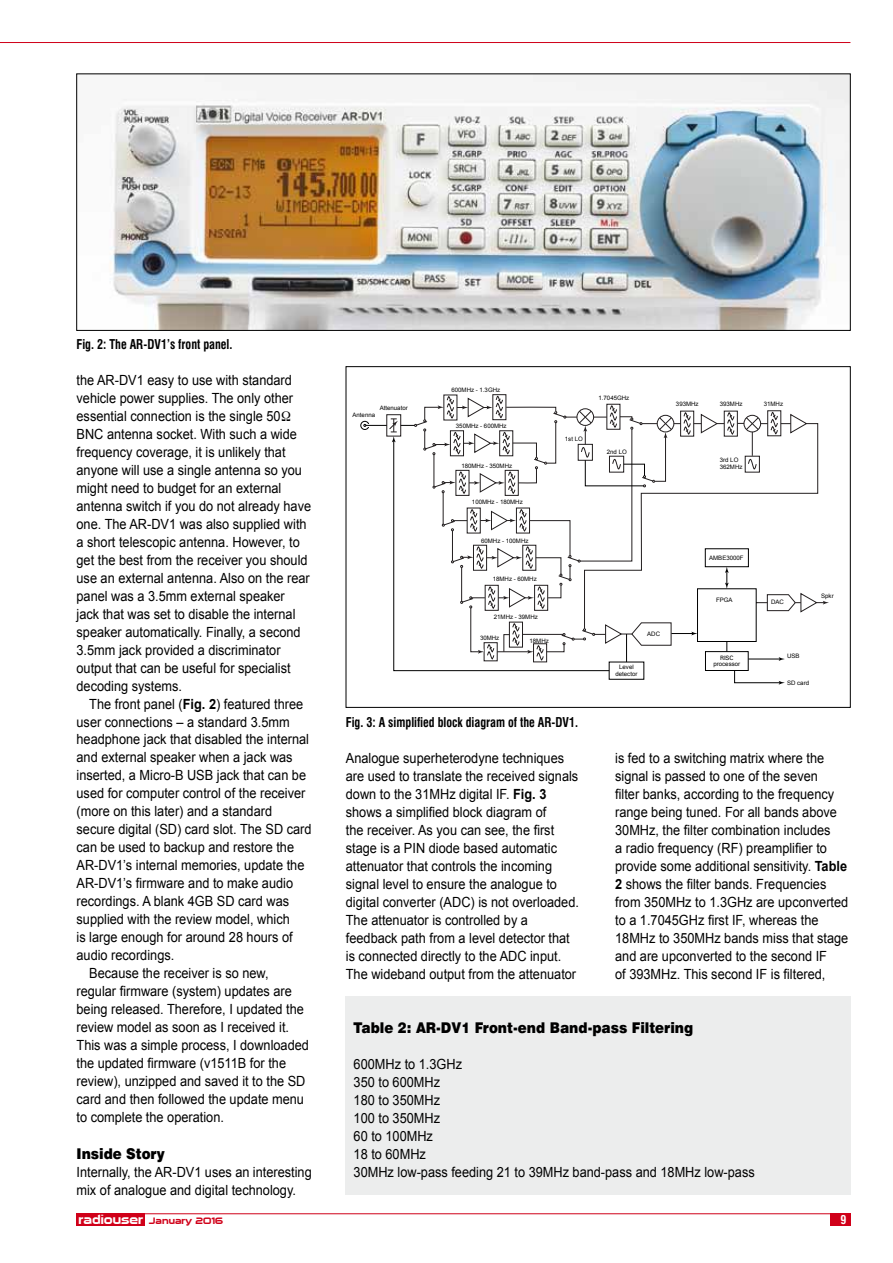
<style>
.page{position:relative;width:893px;height:1263px;background:#fff}
.page>*{position:absolute;margin:0;border:0;box-sizing:border-box;transform-origin:0 0}
.t1{font:900 14.85px "Swiss 721 BT";color:#000;scale:.91 1}
.t2{font:14.1px/18px "Arial";color:#000;scale:.91 1}
.t3{font:700 condensed 13.2px "Swiss 721 BT";color:#000;scale:.91 1}
.t4{font:700 condensed 12px "Swiss 721 BT";color:#fff}
.t5{font:9px "Sui Generis";color:#d00019}
.t6{font:6.15px/7.4px "Arial";color:#000;text-align:center}
.t7{font:6px "Univers";color:#000}
.s1{font-family:"Times"}
.s2{font-weight:700}
.s3{font-size:12px;color:#fff}
</style>
<div class="page">
<hr style="left:0;top:42px;width:850px;height:1px;background:#d00019">
<div style="left:830px;top:1214px;width:20px;height:12px;background:#d00019"></div>
<div style="left:77px;top:1214px;width:68px;height:12px;background:#d00019"></div>
<hr style="left:77px;top:1213px;width:773px;height:1px;background:#d00019">
<img style="left:110px;top:76px;width:738px;height:253px">
<div style="left:77px;top:74px;width:773px;height:257px;border:1px solid #000"></div>
<div style="left:444px;top:395px;width:13px;height:25px;border:1px solid #231f20"></div>
<div style="left:493px;top:394px;width:13px;height:26px;border:1px solid #231f20"></div>
<svg style="left:393px;top:662px;width:217px;height:9px"></svg>
<div style="left:360px;top:421px;width:9px;height:9px;border:1px solid #000;border-radius:50%"></div>
<div style="left:705px;top:651px;width:43px;height:20px;border:1px solid #000"></div>
<svg style="left:364px;top:396px;width:465px;height:266px"></svg>
<svg style="left:734px;top:670px;width:51px;height:15px"></svg>
<div style="left:714px;top:653px;width:26px;height:8px;background:#fff"></div>
<div style="left:345px;top:997px;width:505px;height:198px;background:#eceded"></div>
<p class="t3" style="left:77px;top:336px;width:173px">Fig. 2: The AR-DV1’s front panel.</p>
<p class="t2" style="left:77px;top:371px;width:259px">the AR-DV1 easy to use with standard vehicle power supplies. The only other essential connection is the single 50<span class="s1">Ω </span>BNC antenna socket. With such a wide frequency coverage, it is unlikely that anyone will use a single antenna so you might need to budget for an external antenna switch if you do not already have one. The AR-DV1 was also supplied with a short telescopic antenna. However, to get the best from the receiver you should use an external antenna. Also on the rear panel was a 3.5mm external speaker<br>jack that was set to disable the internal speaker automatically. Finally, a second 3.5mm jack provided a discriminator output that can be useful for specialist decoding systems.</p>
<p class="t2" style="left:89px;top:695px;width:237px">The front panel (<span class="s2">Fig. 2</span>) featured three</p>
<p class="t2" style="left:77px;top:713px;width:236px">user connections – a standard 3.5mm</p>
<p class="t2" style="left:77px;top:731px;width:257px">headphone jack that disabled the internal</p>
<p class="t2" style="left:77px;top:749px;width:239px">and external speaker when a jack was</p>
<p class="t2" style="left:77px;top:767px;width:254px">inserted, a Micro-B USB jack that can be</p>
<p class="t2" style="left:77px;top:785px;width:253px">used for computer control of the receiver</p>
<p class="t2" style="left:77px;top:803px;width:216px">(more on this later) and a standard</p>
<p class="t2" style="left:77px;top:821px;width:260px">secure digital (SD) card slot. The SD card</p>
<p class="t2" style="left:77px;top:839px;width:241px">can be used to backup and restore the</p>
<p class="t2" style="left:77px;top:857px;width:252px">AR-DV1’s internal memories, update the</p>
<p class="t2" style="left:77px;top:875px;width:240px">AR-DV1’s firmware and to make audio</p>
<p class="t2" style="left:77px;top:893px;width:235px">recordings. A blank 4GB SD card was</p>
<p class="t2" style="left:77px;top:911px;width:236px">supplied with the review model, which</p>
<p class="t2" style="left:77px;top:929px;width:239px">is large enough for around 28 hours of</p>
<p class="t2" style="left:77px;top:947px;width:109px">audio recordings.</p>
<p class="t2" style="left:89px;top:965px;width:199px">Because the receiver is so new,</p>
<p class="t2" style="left:77px;top:983px;width:238px">regular firmware (system) updates are</p>
<p class="t2" style="left:77px;top:1001px;width:251px">being released. Therefore, I updated the</p>
<p class="t2" style="left:77px;top:1019px;width:235px">review model as soon as I received it.</p>
<p class="t2" style="left:77px;top:1037px;width:257px">This was a simple process, I downloaded</p>
<p class="t2" style="left:77px;top:1054px;width:232px">the updated firmware (v1511B for the</p>
<p class="t2" style="left:77px;top:1072px;width:253px">review), unzipped and saved it to the SD</p>
<p class="t2" style="left:77px;top:1090px;width:252px">card and then followed the update menu</p>
<p class="t2" style="left:77px;top:1108px;width:163px">to complete the operation.</p>
<p class="t1" style="left:77px;top:1144px;width:98px">Inside Story</p>
<p class="t2" style="left:77px;top:1163px;width:260px">Internally, the AR-DV1 uses an interesting mix of analogue and digital technology.</p>
<p class="t6" style="left:380px;top:405px;width:30px">Attenuator</p>
<p class="t6" style="left:352px;top:411px;width:24px">Antenna</p>
<p class="t6" style="left:451px;top:386px;width:50px">600MHz - 1.3GHz</p>
<p class="t6" style="left:456px;top:422px;width:52px">350MHz - 600MHz</p>
<p class="t6" style="left:461px;top:462px;width:52px">180MHz - 350MHz</p>
<p class="t6" style="left:472px;top:498px;width:52px">100MHz - 180MHz</p>
<p class="t6" style="left:481px;top:537px;width:49px">60MHz - 100MHz</p>
<p class="t6" style="left:493px;top:575px;width:45px">18MHz - 60MHz</p>
<p class="t6" style="left:494px;top:613px;width:45px">21MHz - 39MHz</p>
<p class="t6" style="left:480px;top:635px;width:21px">30MHz</p>
<p class="t6" style="left:529px;top:637px;width:21px">18MHz</p>
<p class="t6" style="left:565px;top:435px;width:19px">1st LO</p>
<p class="t3" style="left:346px;top:714px;width:257px">Fig. 3: A simplified block diagram of the AR-DV1.</p>
<p class="t6" style="left:598px;top:394px;width:32px">1.7045GHz</p>
<p class="t6" style="left:607px;top:448px;width:21px">2nd LO</p>
<p class="t6" style="left:676px;top:400px;width:24px">393MHz</p>
<p class="t6" style="left:720px;top:400px;width:24px">393MHz</p>
<p class="t6" style="left:764px;top:400px;width:21px">31MHz</p>
<p class="t6" style="left:720px;top:456px;width:24px;text-align:left">3rd LO<br>362MHz</p>
<p class="t6" style="left:647px;top:630px;width:14px">ADC</p>
<p class="t6" style="left:615px;top:663px;width:23px">Level detector</p>
<p class="t6" style="left:709px;top:554px;width:36px">AMBE3000F</p>
<p class="t6" style="left:716px;top:597px;width:18px">FPGA</p>
<p class="t6" style="left:771px;top:598px;width:14px">DAC</p>
<p class="t6" style="left:821px;top:592px;width:14px">Spkr</p>
<p class="t6" style="left:713px;top:653px;width:28px">RISK processor</p>
<p class="t6" style="left:787px;top:653px;width:14px">USB</p>
<p class="t6" style="left:787px;top:679px;width:23px">SD card</p>
<p class="t7" style="left:720px;top:654px;width:15px">RISC</p>
<p class="t2" style="left:346px;top:749px;width:258px">Analogue superheterodyne techniques are used to translate the received signals down to the 31MHz digital IF. <span class="s2">Fig. 3 </span>shows a simplified block diagram of<br>the receiver. As you can see, the first stage is a PIN diode based automatic attenuator that controls the incoming signal level to ensure the analogue to digital converter (ADC) is not overloaded.<br>The attenuator is controlled by a feedback path from a level detector that is connected directly to the ADC input.<br>The wideband output from the attenuator</p>
<p class="t2" style="left:615px;top:749px;width:258px">is fed to a switching matrix where the signal is passed to one of the seven<br>filter banks, according to the frequency range being tuned. For all bands above 30MHz, the filter combination includes<br>a radio frequency (RF) preamplifier to provide some additional sensitivity. <span class="s2">Table 2</span> shows the filter bands. Frequencies from 350MHz to 1.3GHz are upconverted to a 1.7045GHz first IF, whereas the 18MHz to 350MHz bands miss that stage and are upconverted to the second IF<br>of 393MHz. This second IF is filtered,</p>
<p class="t1" style="left:354px;top:1018px;width:375px">Table 2: AR-DV1 Front-end Band-pass Filtering</p>
<p class="t2" style="left:354px;top:1055px;width:442px">600MHz to 1.3GHz<br>350 to 600MHz<br>180 to 350MHz<br>100 to 350MHz<br>60 to 100MHz<br>18 to 60MHz<br>30MHz low-pass feeding 21 to 39MHz band-pass and 18MHz low-pass</p>
<p class="t5" style="left:78px;top:1216px;width:146px"><span class="s3">radiouser</span> January 2016</p>
<p class="t4" style="left:840px;top:1212px;width:7px">9</p>
</div>
